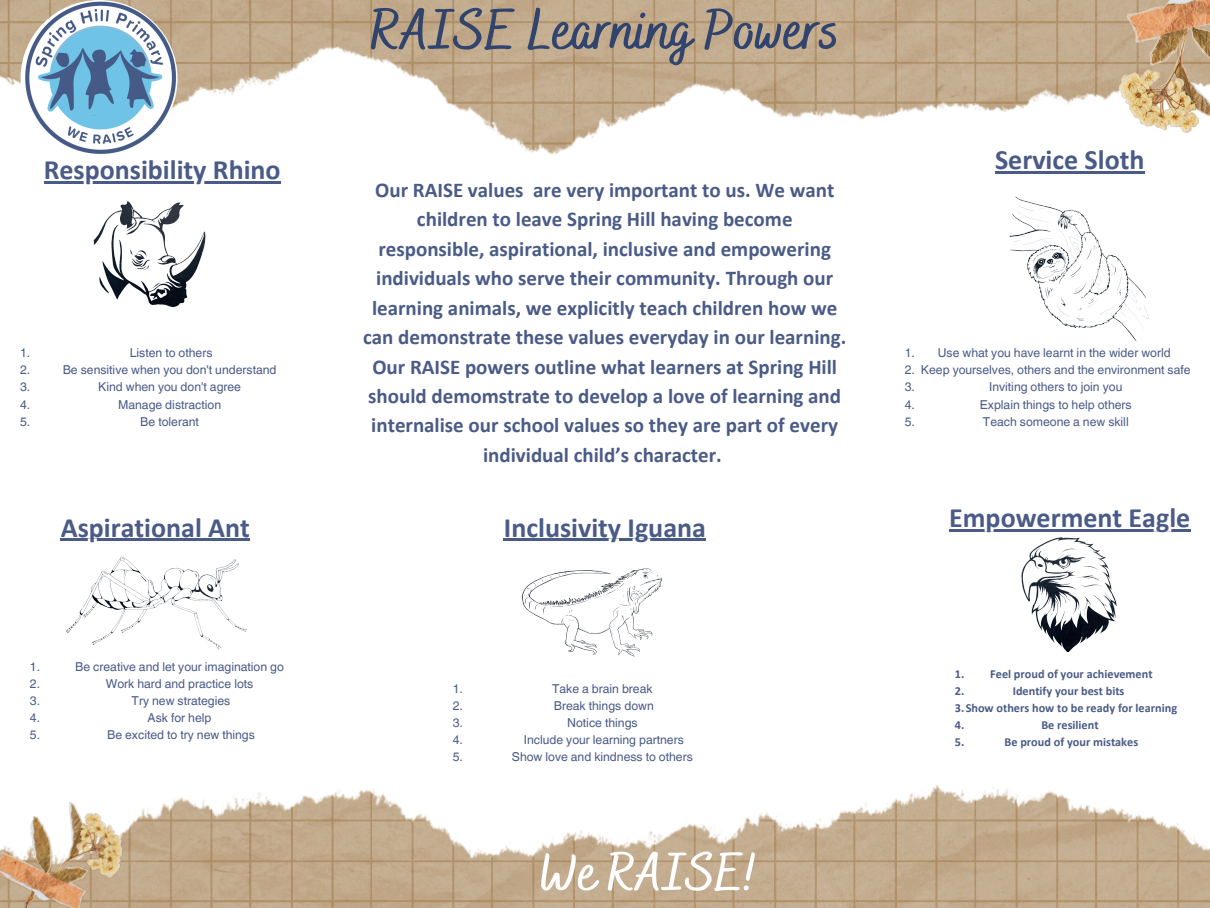
<style>
.page{position:relative;width:1210px;height:908px;background:#fff}
.page>*{position:absolute;margin:0;border:0;box-sizing:border-box;transform-origin:0 0}
.t1{font:700 56.7px "Bakerie Smooth";color:#31446d}
.t2{font:700 53.2px "Bakerie Smooth";color:#fff}
.t3{font:700 28px "Calibri";color:#4a5b87}
.t4{font:700 21px/29.4px "Calibri";color:#4a5b87;text-align:center}
.t5{font:12.25px/17.1px "Helvetica World";color:#4a5b87}
.t6{font:700 12.25px/17.1px "Calibri";color:#4a5b87}
</style>
<div class="page">
<img style="left:0;top:0;width:1189px;height:155px">
<img style="left:137px;top:784px;width:1073px;height:123px">
<img style="left:0;top:802px;width:137px;height:105px">
<img style="left:1119px;top:0;width:91px;height:132px">
<img style="left:21px;top:0;width:156px;height:157px;border-radius:50%">
<img style="left:92px;top:183px;width:115px;height:124px">
<img style="left:60px;top:538px;width:187px;height:112px">
<img style="left:1003px;top:172px;width:146px;height:170px">
<img style="left:1021px;top:537px;width:96px;height:114px">
<hr style="left:44px;top:181px;width:237px;height:2px;background:#4a5b87">
<hr style="left:61px;top:538px;width:189px;height:3px;background:#4a5b87">
<hr style="left:504px;top:538px;width:202px;height:3px;background:#4a5b87">
<hr style="left:995px;top:171px;width:149px;height:2px;background:#4a5b87">
<hr style="left:949px;top:528px;width:241px;height:3px;background:#4a5b87">
<img style="left:522px;top:568px;width:140px;height:89px">
<p class="t3" style="left:44px;top:158px;width:238px">Responsibility Rhino</p>
<p class="t5" style="left:20px;top:344px;width:12px">1.</p>
<h1 class="t5" style="left:130px;top:344px;width:84px">Listen to others</h1>
<p class="t5" style="left:20px;top:361px;width:12px">2.</p>
<p class="t5" style="left:63px;top:361px;width:215px">Be sensitive when you don't understand</p>
<p class="t5" style="left:20px;top:378px;width:12px">3.</p>
<p class="t5" style="left:98px;top:378px;width:144px">Kind when you don't agree</p>
<p class="t5" style="left:20px;top:395px;width:12px">4.</p>
<h2 class="t5" style="left:118px;top:395px;width:105px">Manage distraction</h2>
<p class="t5" style="left:20px;top:412px;width:12px">5.</p>
<h2 class="t5" style="left:140px;top:412px;width:60px">Be tolerant</h2>
<p class="t1" style="left:370px;top:-3px;width:470px">RAISE Learning Powers</p>
<p class="t4" style="left:363px;top:177px;width:485px">Our RAISE values are very important to us. We want children to leave Spring Hill having become responsible, aspirational, inclusive and empowering individuals who serve their community. Through our learning animals, we explicitly teach children how we can demonstrate these values everyday in our learning.<br>Our RAISE powers outline what learners at Spring Hill should demomstrate to develop a love of learning and internalise our school values so they are part of every individual child’s character.</p>
<p class="t3" style="left:61px;top:515px;width:191px">Aspirational Ant</p>
<p class="t3" style="left:504px;top:515px;width:203px">Inclusivity Iguana</p>
<p class="t5" style="left:30px;top:658px;width:12px">1.</p>
<p class="t5" style="left:75px;top:658px;width:210px">Be creative and let your imagination go</p>
<p class="t5" style="left:30px;top:675px;width:12px">2.</p>
<p class="t5" style="left:106px;top:675px;width:149px">Work hard and practice lots</p>
<p class="t5" style="left:30px;top:692px;width:12px">3.</p>
<p class="t5" style="left:132px;top:692px;width:100px">Try new strategies</p>
<p class="t5" style="left:30px;top:709px;width:12px">4.</p>
<p class="t5" style="left:148px;top:709px;width:65px">Ask for help</p>
<p class="t5" style="left:30px;top:726px;width:12px">5.</p>
<p class="t5" style="left:107px;top:726px;width:149px">Be excited to try new things</p>
<p class="t5" style="left:453px;top:680px;width:12px">1.</p>
<p class="t5" style="left:552px;top:680px;width:102px">Take a brain break</p>
<p class="t5" style="left:453px;top:697px;width:12px">2.</p>
<h2 class="t5" style="left:554px;top:697px;width:101px">Break things down</h2>
<p class="t5" style="left:453px;top:714px;width:12px">3.</p>
<h2 class="t5" style="left:567px;top:714px;width:72px">Notice things</h2>
<p class="t5" style="left:453px;top:731px;width:12px">4.</p>
<h2 class="t5" style="left:524px;top:731px;width:161px">Include your learning partners</h2>
<p class="t5" style="left:453px;top:748px;width:12px">5.</p>
<p class="t5" style="left:512px;top:748px;width:182px">Show love and kindness to others</p>
<h3 class="t2" style="left:540px;top:840px;width:219px">We RAISE!</h3>
<p class="t3" style="left:995px;top:148px;width:151px">Service Sloth</p>
<p class="t5" style="left:904px;top:344px;width:267px">1. Use what you have learnt in the wider world</p>
<p class="t5" style="left:904px;top:361px;width:287px">2. Keep yourselves, others and the environment safe<br>3.</p>
<p class="t5" style="left:989px;top:378px;width:135px">Inviting others to join you</p>
<p class="t5" style="left:904px;top:395px;width:12px">4.</p>
<p class="t5" style="left:980px;top:395px;width:153px">Explain things to help others</p>
<p class="t5" style="left:904px;top:412px;width:12px">5.</p>
<p class="t5" style="left:983px;top:412px;width:147px">Teach someone a new skill</p>
<p class="t3" style="left:949px;top:506px;width:243px">Empowerment Eagle</p>
<p class="t6" style="left:955px;top:666px;width:199px">1. Feel proud of your achievement<br>2.</p>
<p class="t6" style="left:1012px;top:683px;width:113px">Identify your best bits</p>
<p class="t6" style="left:955px;top:700px;width:224px">3.Show others how to be ready for learning<br>4.</p>
<p class="t6" style="left:1041px;top:717px;width:59px">Be resilient</p>
<p class="t6" style="left:955px;top:734px;width:11px">5.</p>
<p class="t6" style="left:1004px;top:734px;width:135px">Be proud of your mistakes</p>
</div>
